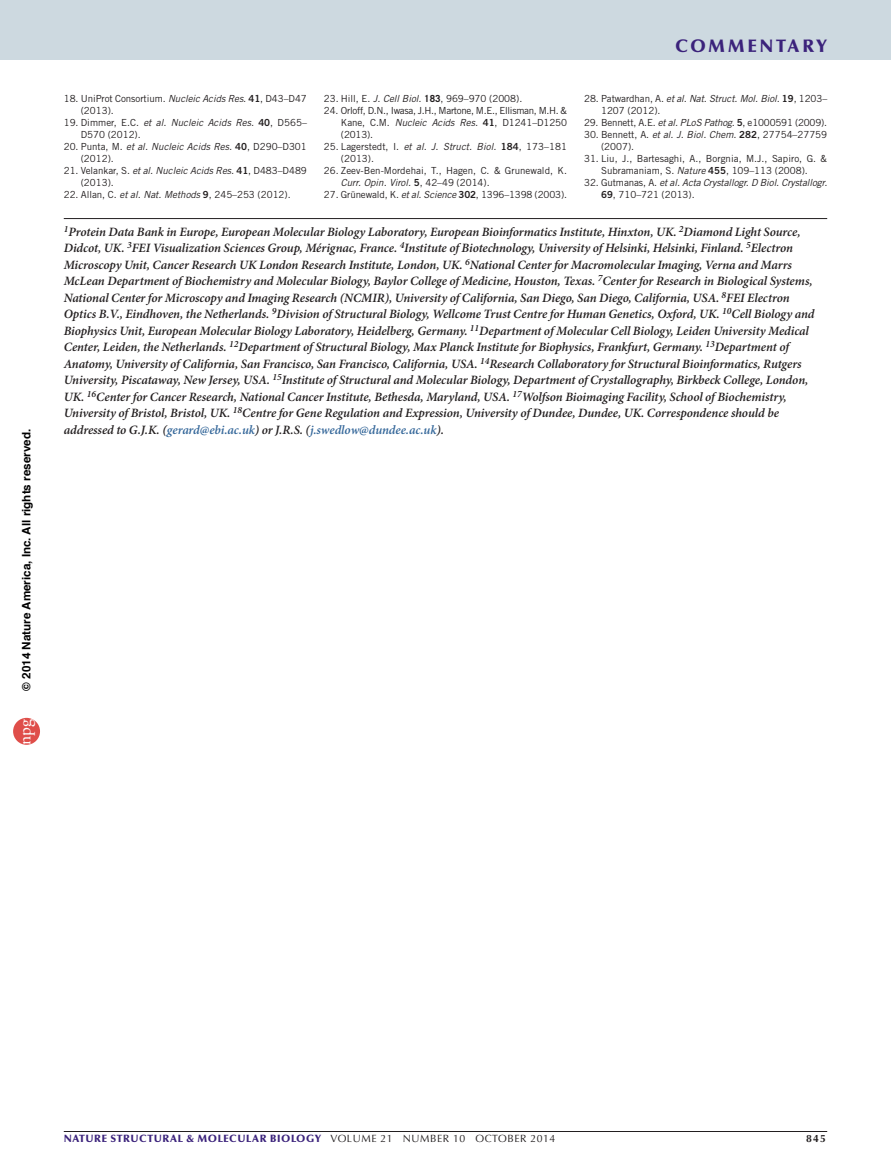
<style>
.page{position:relative;width:891px;height:1175px;background:#fff}
.page>*{position:absolute;margin:0;border:0;box-sizing:border-box;transform-origin:0 0}
.t1{font:900 18px "Optima LT Std";letter-spacing:.15em;color:#3b227b}
.t2{font:17.4px "Adobe Garamond Pro";color:#fff}
.t3{font:italic 600 12.75px/16.5px "Minion Pro";letter-spacing:-.01em;color:#231f20}
.t4{font:700 11.7px "Helvetica";color:#000}
.t5{font:900 10.5px "Optima LT Std";letter-spacing:.05em;color:#3b227b}
.t6{font:10.5px "Optima LT Std";color:#231f20}
.t7{font:700 10.5px "Optima LT Std";color:#231f20}
.t8{font:9.75px/12px "Trade Gothic LT Std";letter-spacing:-.005em;color:#231f20}
.t9{font:italic 9.75px/12px "Trade Gothic LT Std";letter-spacing:-.01em;color:#231f20}
.s1{font-family:"Arial"}
.s2{font-style:italic}
.s3{font-family:"Trade Gothic LT Std Bd 2"}
.s4{font-style:normal}
.s5{font-family:"Trade Gothic LT Std Bd 2";font-style:normal}
.s6{font-weight:700}
.s7{color:#369}
.s8{font-weight:400;color:#231f20}
</style>
<div class="page">
<hr style="left:64px;top:1131px;width:763px;height:1px;background:#231f20">
<div style="left:0;top:0;width:891px;height:60px;background:#cdd9e0"></div>
<hr style="left:64px;top:218px;width:763px;height:1px;background:#231f20">
<div style="left:13px;top:718px;width:27px;height:26px;background:#df4e4a;border-radius:50%"></div>
<p class="t4" style="left:17px;top:690px;width:263px;rotate:-90deg">© 201<span class="s1">4</span> Nature America, Inc. All rights reserved.</p>
<h2 class="t2" style="left:14px;top:744px;width:28px;rotate:-90deg">npg</h2>
<h1 class="t1" style="left:675px;top:36px;width:154px">COMMENTARY</h1>
<p class="t8" style="left:601px;top:92px;width:228px;text-indent:-17px">28. Patwardhan, A. <span class="s2">et al. Nat. Struct. Mol. Biol.</span> <span class="s3">19</span>, 1203–<br>1207 (2012).</p>
<p class="t8" style="left:584px;top:116px;width:245px">29. Bennett, A.E. <span class="s2">et al. PLoS Pathog.</span> <span class="s3">5</span>, e1000591 (2009).</p>
<p class="t8" style="left:601px;top:128px;width:228px;text-indent:-17px">30. Bennett, A. <span class="s2">et al. J. Biol. Chem.</span> <span class="s3">282</span>, 27754–27759 (2007).</p>
<p class="t8" style="left:584px;top:152px;width:245px;text-align:center">31. Liu, J., Bartesaghi, A., Borgnia, M.J., Sapiro, G. &amp;<br>Subramaniam, S. <span class="s2">Nature</span> <span class="s3">455</span>, 109–113 (2008).</p>
<p class="t9" style="left:601px;top:177px;width:228px;text-indent:-17px"><span class="s4">32. Gutmanas, A.</span> et al. Acta Crystallogr. D Biol. Crystallogr.<br><span class="s5">69</span><span class="s4">, 710–721 (2013).</span></p>
<p class="t8" style="left:324px;top:92px;width:200px">23. Hill, E. <span class="s2">J. Cell Biol.</span> <span class="s6">183</span>, 969–970 (2008).</p>
<p class="t8" style="left:341px;top:104px;width:228px;text-align:justify;text-indent:-17px">24. Orloff, D.N., Iwasa, J.H., Martone, M.E., Ellisman, M.H. &amp; Kane, C.M. <span class="s2">Nucleic Acids Res.</span> <span class="s3">41</span>, D1241–D1250 (2013).</p>
<p class="t8" style="left:341px;top:140px;width:228px;text-indent:-17px">25. Lagerstedt, I. <span class="s2">et al. J. Struct. Biol.</span> <span class="s3">184</span>, 173–181 (2013).</p>
<p class="t8" style="left:341px;top:164px;width:228px;text-indent:-17px">26. Zeev-Ben-Mordehai, T., Hagen, C. &amp; Grunewald, K.<br><span class="s2">Curr. Opin. Virol.</span> <span class="s3">5</span>, 42–49 (2014).</p>
<p class="t8" style="left:324px;top:188px;width:245px">27. Grünewald, K. <span class="s2">et al. Science</span> <span class="s3">302</span>, 1396–1398 (2003).</p>
<p class="t8" style="left:81px;top:92px;width:228px;text-indent:-17px">18. UniProt Consortium. <span class="s2">Nucleic Acids Res.</span> <span class="s3">41</span>, D43–D47 (2013).</p>
<p class="t8" style="left:81px;top:116px;width:228px;text-indent:-17px">19. Dimmer, E.C. <span class="s2">et al. Nucleic Acids Res.</span> <span class="s3">40</span>, D565–<br>D570 (2012).</p>
<p class="t8" style="left:81px;top:140px;width:228px;text-indent:-17px">20. Punta, M. <span class="s2">et al. Nucleic Acids Res.</span> <span class="s3">40</span>, D290–D301 (2012).</p>
<p class="t8" style="left:81px;top:164px;width:228px;text-indent:-17px">21. Velankar, S. <span class="s2">et al. Nucleic Acids Res.</span> <span class="s3">41</span>, D483–D489 (2013).</p>
<p class="t8" style="left:64px;top:188px;width:228px">22. Allan, C. <span class="s2">et al. Nat. Methods</span> <span class="s3">9</span>, 245–253 (2012).</p>
<p class="t3" style="left:64px;top:224px;width:752px"><sup>1</sup>Protein Data Bank in Europe, European Molecular Biology Laboratory, European Bioinformatics Institute, Hinxton, UK. <sup>2</sup>Diamond Light Source, Didcot, UK. <sup>3</sup>FEI Visualization Sciences Group, Mérignac, France. <sup>4</sup>Institute of Biotechnology, University of Helsinki, Helsinki, Finland. <sup>5</sup>Electron Microscopy Unit, Cancer Research UK London Research Institute, London, UK. <sup>6</sup>National Center for Macromolecular Imaging, Verna and Marrs McLean Department of Biochemistry and Molecular Biology, Baylor College of Medicine, Houston, Texas. <sup>7</sup>Center for Research in Biological Systems, National Center for Microscopy and Imaging Research (NCMIR), University of California, San Diego, San Diego, California, USA. <sup>8</sup>FEI Electron Optics B.V., Eindhoven, the Netherlands. <sup>9</sup>Division of Structural Biology, Wellcome Trust Centre for Human Genetics, Oxford, UK. <sup>10</sup>Cell Biology and Biophysics Unit, European Molecular Biology Laboratory, Heidelberg, Germany. <sup>11</sup>Department of Molecular Cell Biology, Leiden University Medical Center, Leiden, the Netherlands. <sup>12</sup>Department of Structural Biology, Max Planck Institute for Biophysics, Frankfurt, Germany. <sup>13</sup>Department of Anatomy, University of California, San Francisco, San Francisco, California, USA. <sup>14</sup>Research Collaboratory for Structural Bioinformatics, Rutgers University, Piscataway, New Jersey, USA. <sup>15</sup>Institute of Structural and Molecular Biology, Department of Crystallography, Birkbeck College, London, UK. <sup>16</sup>Center for Cancer Research, National Cancer Institute, Bethesda, Maryland, USA. <sup>17</sup>Wolfson Bioimaging Facility, School of Biochemistry, University of Bristol, Bristol, UK. <sup>18</sup>Centre for Gene Regulation and Expression, University of Dundee, Dundee, UK. Correspondence should be addressed to G.J.K. (<span class="s7">gerard@ebi.ac.uk</span>) or J.R.S. (<span class="s7">j.swedlow@dundee.ac.uk</span>).</p>
<p class="t5" style="left:64px;top:1132px;width:443px">NATURE STRUCTURAL &amp; MOLECULAR BIOLOGY <span class="s8">VOLUME 21 NUMBER 10 OCTOBER</span></p>
<p class="t6" style="left:530px;top:1132px;width:26px">2014</p>
<p class="t7" style="left:806px;top:1132px;width:21px">845</p>
</div>
